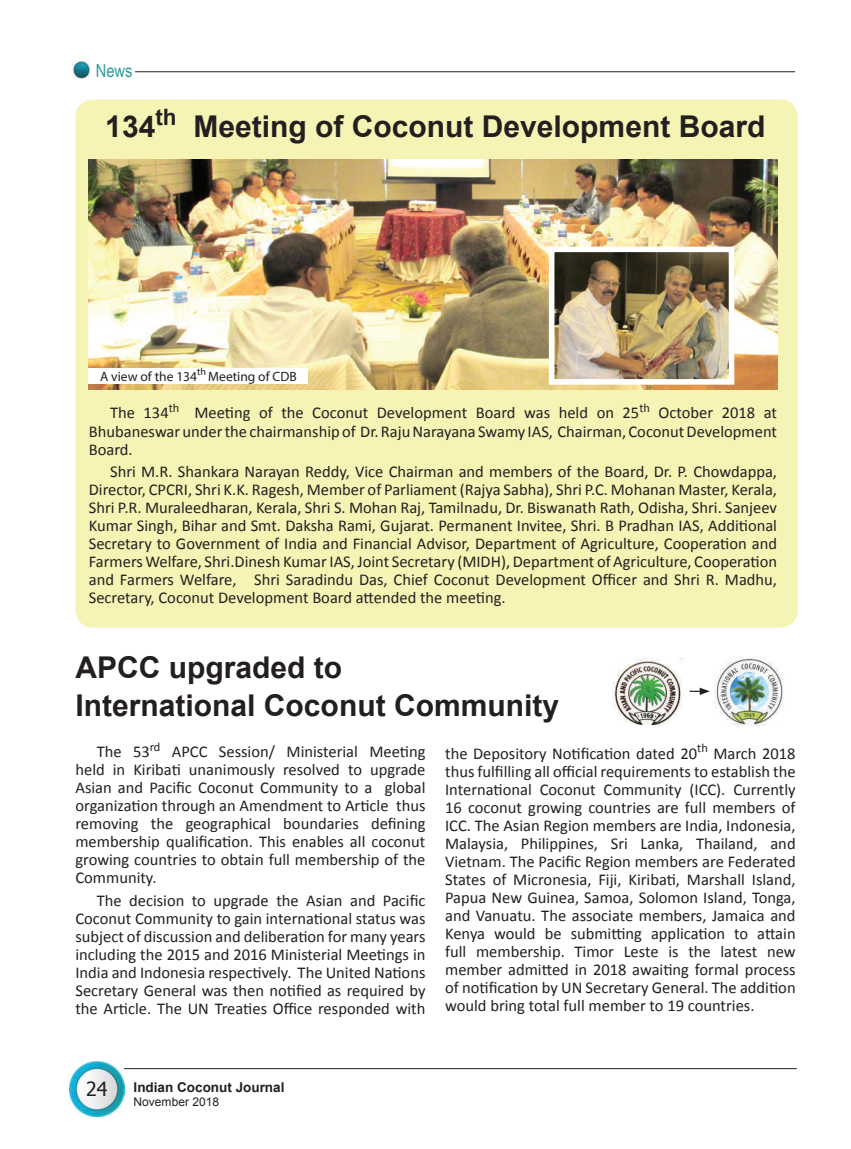
<style>
.page{position:relative;width:851px;height:1149px;background:#fff}
.page>*{position:absolute;margin:0;border:0;box-sizing:border-box;transform-origin:0 0}
.t1{font:700 30px/37.5px "Arial";color:#231f20}
.t2{font:19.5px "Tahoma";color:#231f20}
.t3{font:18px "Arial Narrow";color:#329d9c}
.t4{font:16.5px/18px "Calibri";color:#231f20;text-align:justify}
.t5{font:13.5px "Myriad Pro";color:#231f20}
.t6{font:700 13.5px "Arial";color:#231f20}
.t7{font:12px "Arial";color:#231f20}
</style>
<div class="page">
<img style="left:69px;top:1061px;width:55px;height:54px">
<img style="left:72px;top:61px;width:18px;height:18px">
<hr style="left:124px;top:1067px;width:672px;height:1px;background:#231f20">
<hr style="left:135px;top:71px;width:660px;height:1px;background:#231f20">
<div style="left:75px;top:99px;width:722px;height:528px;background:#f5f4b5;border-radius:18px"></div>
<img style="left:89px;top:159px;width:688px;height:230px">
<img style="left:556px;top:253px;width:171px;height:124px">
<div style="left:549px;top:246px;width:185px;height:138px;border:6px solid #fff"></div>
<img style="left:714px;top:656px;width:69px;height:70px">
<img style="left:613px;top:658px;width:69px;height:66px">
<svg style="left:689px;top:687px;width:20px;height:7px"></svg>
<div style="left:89px;top:368px;width:219px;height:15px;background:#fff"></div>
<p class="t3" style="left:96px;top:57px;width:38px">News</p>
<h1 class="t1" style="left:105px;top:109px;width:661px">134<sup>th</sup> Meeting of Coconut Development Board</h1>
<p class="t5" style="left:100px;top:368px;width:198px">A view of the 134<sup>th</sup> Meeting of CDB</p>
<p class="t4" style="left:89px;top:403px;width:689px;text-indent:21px">The 134<sup>th</sup> Meeting of the Coconut Development Board was held on 25<sup>th</sup> October 2018 at Bhubaneswar under the chairmanship of Dr. Raju Narayana Swamy IAS, Chairman, Coconut Development Board.</p>
<p class="t4" style="left:89px;top:461px;width:689px;text-indent:21px">Shri M.R. Shankara Narayan Reddy, Vice Chairman and members of the Board, Dr. P. Chowdappa, Director, CPCRI, Shri K.K. Ragesh, Member of Parliament (Rajya Sabha), Shri P.C. Mohanan Master, Kerala, Shri P.R. Muraleedharan, Kerala, Shri S. Mohan Raj, Tamilnadu, Dr. Biswanath Rath, Odisha, Shri. Sanjeev Kumar Singh, Bihar and Smt. Daksha Rami, Gujarat. Permanent Invitee, Shri. B Pradhan IAS, Additional Secretary to Government of India and Financial Advisor, Department of Agriculture, Cooperation and Farmers Welfare, Shri.Dinesh Kumar IAS, Joint Secretary (MIDH), Department of Agriculture, Cooperation and Farmers Welfare, Shri Saradindu Das, Chief Coconut Development Officer and Shri R. Madhu, Secretary, Coconut Development Board attended the meeting.</p>
<h1 class="t1" style="left:75px;top:649px;width:485px">APCC upgraded to<br>International Coconut Community</h1>
<p class="t4" style="left:75px;top:742px;width:351px;text-indent:21px">The 53<sup>rd</sup> APCC Session/ Ministerial Meeting held in Kiribati unanimously resolved to upgrade Asian and Pacific Coconut Community to a global organization through an Amendment to Article thus removing the geographical boundaries defining membership qualification. This enables all coconut growing countries to obtain full membership of the Community.</p>
<p class="t4" style="left:75px;top:890px;width:351px;text-indent:21px">The decision to upgrade the Asian and Pacific Coconut Community to gain international status was subject of discussion and deliberation for many years including the 2015 and 2016 Ministerial Meetings in India and Indonesia respectively. The United Nations Secretary General was then notified as required by the Article. The UN Treaties Office responded with</p>
<p class="t4" style="left:445px;top:743px;width:352px">the Depository Notification dated 20<sup>th</sup> March 2018 thus fulfilling all official requirements to establish the International Coconut Community (ICC). Currently 16 coconut growing countries are full members of ICC. The Asian Region members are India, Indonesia, Malaysia, Philippines, Sri Lanka, Thailand, and Vietnam. The Pacific Region members are Federated States of Micronesia, Fiji, Kiribati, Marshall Island, Papua New Guinea, Samoa, Solomon Island, Tonga, and Vanuatu. The associate members, Jamaica and Kenya would be submitting application to attain full membership. Timor Leste is the latest new member admitted in 2018 awaiting formal process of notification by UN Secretary General. The addition would bring total full member to 19 countries.</p>
<p class="t2" style="left:86px;top:1075px;width:23px">24</p>
<p class="t6" style="left:134px;top:1078px;width:152px">Indian Coconut Journal</p>
<p class="t7" style="left:134px;top:1093px;width:87px">November 2018</p>
</div>
